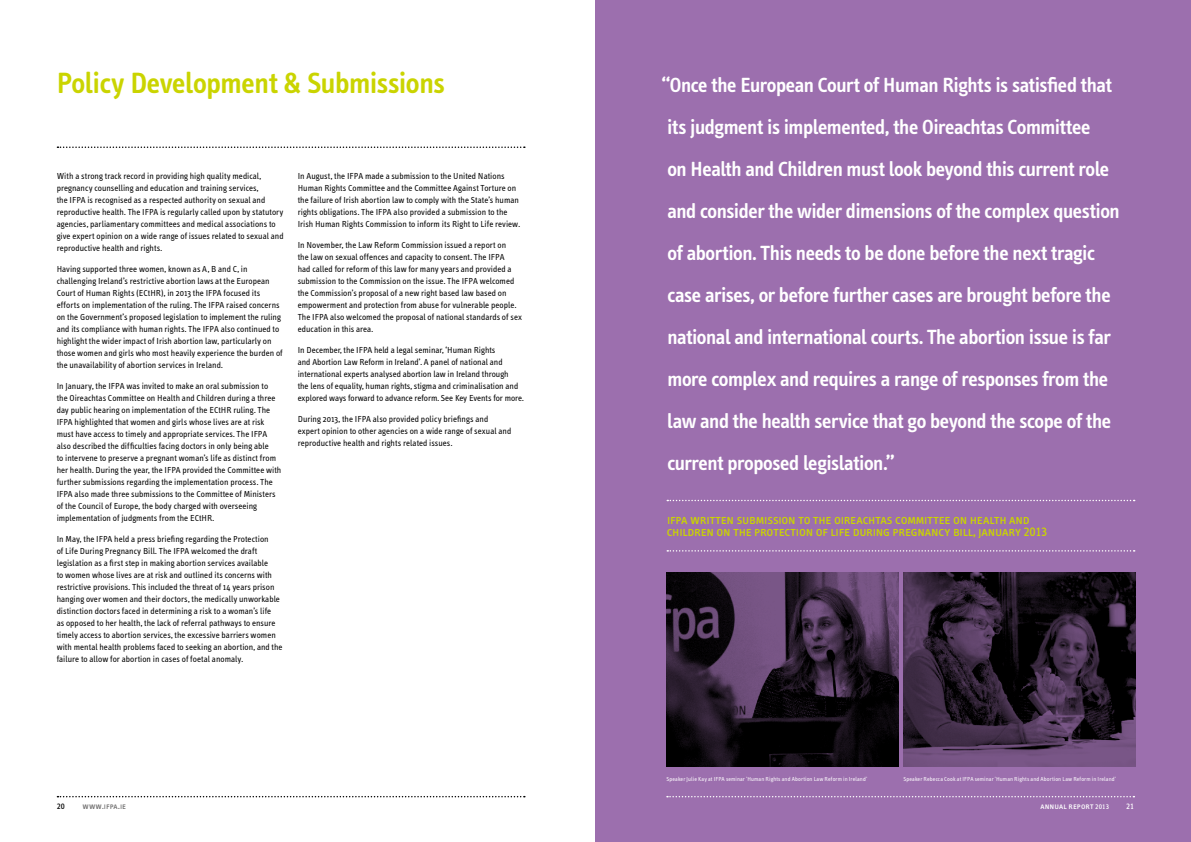
<style>
.page{position:relative;width:1191px;height:842px;background:#fff}
.page>*{position:absolute;margin:0;border:0;box-sizing:border-box;transform-origin:0 0}
.t1{font:600 30px "Info Text";letter-spacing:-.015em;color:#cad400}
.t2{font:600 21px/42px "Info Text";letter-spacing:-.02em;color:#fff}
.t3{font:14px/12px "Info Text Book Caps";letter-spacing:-.015em;color:#cad400}
.t4{font:9px/12px "Info Text";letter-spacing:.005em;color:#000}
.t5{font:9px "Info Text Book Caps";letter-spacing:.005em;color:#fff}
.t6{font:9px "Info Text Book Caps";letter-spacing:.005em;color:#706f6f}
.t7{font:9px "Info Text Book Caps";color:#000}
.t8{font:6px "Info Text";letter-spacing:.02em;color:#fff}
.s1{font-size:7.7px}
</style>
<div class="page">
<div style="left:595px;top:0;width:596px;height:842px;background:#9c6fae"></div>
<img style="left:666px;top:573px;width:233px;height:193px">
<svg style="left:57px;top:796px;width:468px;height:1px"></svg>
<svg style="left:57px;top:146px;width:468px;height:2px"></svg>
<svg style="left:667px;top:796px;width:467px;height:1px"></svg>
<svg style="left:667px;top:500px;width:467px;height:1px"></svg>
<svg style="left:667px;top:550px;width:467px;height:2px"></svg>
<img style="left:903px;top:573px;width:232px;height:193px">
<h1 class="t1" style="left:57px;top:66px;width:390px">Policy Development &amp; Submissions</h1>
<p class="t4" style="left:57px;top:170px;width:228px">With a strong track record in providing high quality medical, pregnancy counselling and education and training services,<br>the IFPA is recognised as a respected authority on sexual and reproductive health. The IFPA is regularly called upon by statutory agencies, parliamentary committees and medical associations to give expert opinion on a wide range of issues related to sexual and reproductive health and rights.</p>
<p class="t4" style="left:57px;top:263px;width:227px">Having supported three women, known as A, B and C, in challenging Ireland’s restrictive abortion laws at the European Court of Human Rights (ECtHR), in 2013 the IFPA focused its efforts on implementation of the ruling. The IFPA raised concerns on the Government’s proposed legislation to implement the ruling and its compliance with human rights. The IFPA also continued to highlight the wider impact of Irish abortion law, particularly on those women and girls who most heavily experience the burden of the unavailability of abortion services in Ireland.</p>
<p class="t4" style="left:57px;top:380px;width:226px">In January, the IFPA was invited to make an oral submission to the Oireachtas Committee on Health and Children during a three day public hearing on implementation of the ECtHR ruling. The IFPA highlighted that women and girls whose lives are at risk must have access to timely and appropriate services. The IFPA also described the difficulties facing doctors in only being able<br>to intervene to preserve a pregnant woman’s life as distinct from her health. During the year, the IFPA provided the Committee with further submissions regarding the implementation process. The IFPA also made three submissions to the Committee of Ministers of the Council of Europe, the body charged with overseeing implementation of judgments from the ECtHR.</p>
<p class="t4" style="left:57px;top:533px;width:227px">In May, the IFPA held a press briefing regarding the Protection<br>of Life During Pregnancy Bill. The IFPA welcomed the draft legislation as a first step in making abortion services available<br>to women whose lives are at risk and outlined its concerns with restrictive provisions. This included the threat of 14 years prison hanging over women and their doctors, the medically unworkable distinction doctors faced in determining a risk to a woman’s life<br>as opposed to her health, the lack of referral pathways to ensure timely access to abortion services, the excessive barriers women with mental health problems faced to seeking an abortion, and the failure to allow for abortion in cases of foetal anomaly.</p>
<p class="t4" style="left:298px;top:170px;width:224px">In August, the IFPA made a submission to the United Nations Human Rights Committee and the Committee Against Torture on the failure of Irish abortion law to comply with the State’s human rights obligations. The IFPA also provided a submission to the Irish Human Rights Commission to inform its Right to Life review.</p>
<p class="t4" style="left:298px;top:239px;width:226px">In November, the Law Reform Commission issued a report on<br>the law on sexual offences and capacity to consent. The IFPA<br>had called for reform of this law for many years and provided a submission to the Commission on the issue. The IFPA welcomed the Commission’s proposal of a new right based law based on empowerment and protection from abuse for vulnerable people.<br>The IFPA also welcomed the proposal of national standards of sex education in this area.</p>
<p class="t4" style="left:298px;top:344px;width:227px">In December, the IFPA held a legal seminar, ‘Human Rights<br>and Abortion Law Reform in Ireland’. A panel of national and international experts analysed abortion law in Ireland through<br>the lens of equality, human rights, stigma and criminalisation and explored ways forward to advance reform. See Key Events for more.</p>
<p class="t4" style="left:298px;top:413px;width:215px">During 2013, the IFPA also provided policy briefings and expert opinion to other agencies on a wide range of sexual and reproductive health and rights related issues.</p>
<p class="t7" style="left:57px;top:801px;width:10px">20</p>
<p class="t6" style="left:82px;top:801px;width:45px">www.ifpa.ie</p>
<p class="t2" style="left:661px;top:64px;width:460px">“Once the European Court of Human Rights is satisfied that its judgment is implemented, the Oireachtas Committee<br>on Health and Children must look beyond this current role and consider the wider dimensions of the complex question of abortion. This needs to be done before the next tragic case arises, or before further cases are brought before the national and international courts. The abortion issue is far more complex and requires a range of responses from the law and the health service that go beyond the scope of the current proposed legislation.”</p>
<h3 class="t3" style="left:667px;top:513px;width:382px">ifpa written submission to the oireachtas committee on health and children on the protection of life during pregnancy bill, january 2013</h3>
<p class="t8" style="left:666px;top:775px;width:202px">Speaker Julie Kay at IFPA seminar 'Human Rights and Abortion Law Reform in Ireland'</p>
<p class="t8" style="left:903px;top:775px;width:214px">Speaker Rebecca Cook at IFPA seminar 'Human Rights and Abortion Law Reform in Ireland'</p>
<p class="t5" style="left:1040px;top:801px;width:70px">annual report <span class="s1">2013</span></p>
<p class="t5" style="left:1126px;top:801px;width:10px">21</p>
</div>
